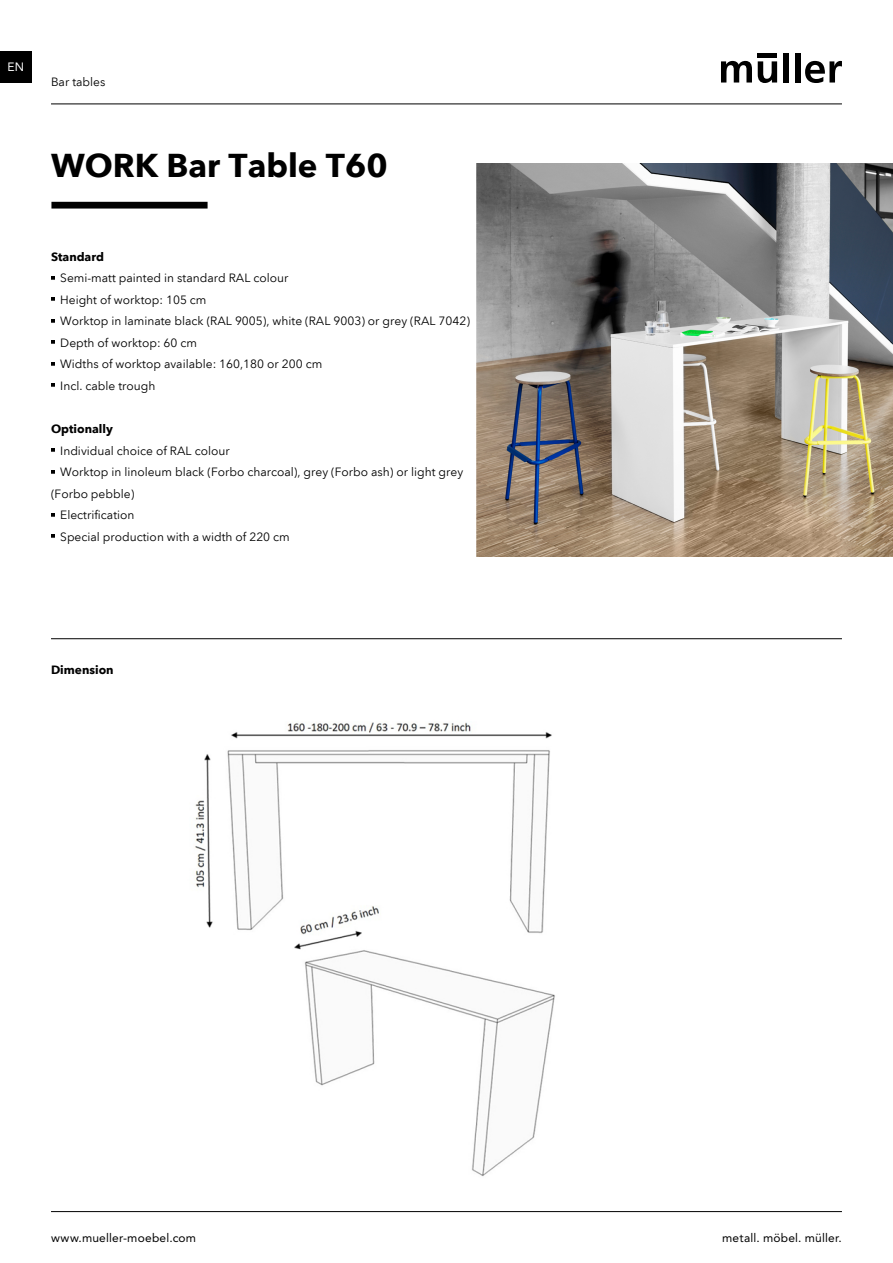
<style>
.page{position:relative;width:893px;height:1263px;background:#fff}
.page>*{position:absolute;margin:0;border:0;box-sizing:border-box;transform-origin:0 0}
.t1{font:33px "Avenir Next LT W01";color:#000}
.t2{font:12px/21.5px "Avenir Next New W01";color:#000}
.t3{font:12px "Avenir LT Std";letter-spacing:.015em;color:#000}
.t4{font:12px "Avenir Next LT W01";color:#000}
.t5{font:12px "Avenir LT Std";color:#fff}
</style>
<div class="page">
<svg style="left:721px;top:61px;width:31px;height:22px"></svg>
<svg style="left:758px;top:61px;width:19px;height:22px"></svg>
<div style="left:783px;top:53px;width:6px;height:30px;background:#000"></div>
<div style="left:795px;top:53px;width:5px;height:30px;background:#000"></div>
<svg style="left:805px;top:61px;width:37px;height:22px"></svg>
<hr style="left:758px;top:53px;width:19px;height:4px;background:#000">
<hr style="left:51px;top:104px;width:791px;height:1px;background:#000">
<hr style="left:51px;top:1211px;width:791px;height:1px;background:#000">
<div style="left:0;top:51px;width:31px;height:32px;background:#000"></div>
<div style="left:51px;top:202px;width:157px;height:7px;background:#000"></div>
<hr style="left:51px;top:638px;width:791px;height:1px;background:#000">
<img style="left:476px;top:164px;width:417px;height:392px">
<img style="left:195px;top:722px;width:360px;height:454px">
<svg style="left:51px;top:276px;width:3px;height:4px"></svg>
<svg style="left:51px;top:319px;width:3px;height:4px"></svg>
<svg style="left:51px;top:362px;width:3px;height:4px"></svg>
<svg style="left:51px;top:448px;width:3px;height:4px"></svg>
<svg style="left:51px;top:470px;width:3px;height:4px"></svg>
<svg style="left:51px;top:513px;width:3px;height:4px"></svg>
<svg style="left:51px;top:534px;width:3px;height:4px"></svg>
<p class="t5" style="left:8px;top:60px;width:18px">EN</p>
<p class="t2" style="left:51px;top:71px;width:56px">Bar tables</p>
<h1 class="t1" style="left:51px;top:145px;width:338px">WORK Bar Table T60</h1>
<p class="t4" style="left:51px;top:249px;width:55px">Standard</p>
<p class="t2" style="left:60px;top:267px;width:411px">Semi-matt painted in standard RAL colour<br>Height of worktop: 105 cm<br>Worktop in laminate black (RAL 9005), white (RAL 9003) or grey (RAL 7042)<br>Depth of worktop: 60 cm<br>Widths of worktop available: 160,180 or 200 cm<br>Incl. cable trough</p>
<p class="t4" style="left:51px;top:421px;width:63px">Optionally</p>
<p class="t2" style="left:60px;top:440px;width:171px">Individual choice of RAL colour</p>
<p class="t2" style="left:60px;top:461px;width:404px">Worktop in linoleum black (Forbo charcoal), grey (Forbo ash) or light grey</p>
<p class="t2" style="left:51px;top:483px;width:85px">(Forbo pebble)</p>
<p class="t2" style="left:60px;top:504px;width:76px">Electrification</p>
<p class="t2" style="left:60px;top:526px;width:231px">Special production with a width of 220 cm</p>
<p class="t4" style="left:51px;top:662px;width:64px">Dimension</p>
<p class="t3" style="left:51px;top:1231px;width:147px">www.mueller-moebel.com</p>
<p class="t3" style="left:722px;top:1231px;width:121px">metall. möbel. müller.</p>
</div>
